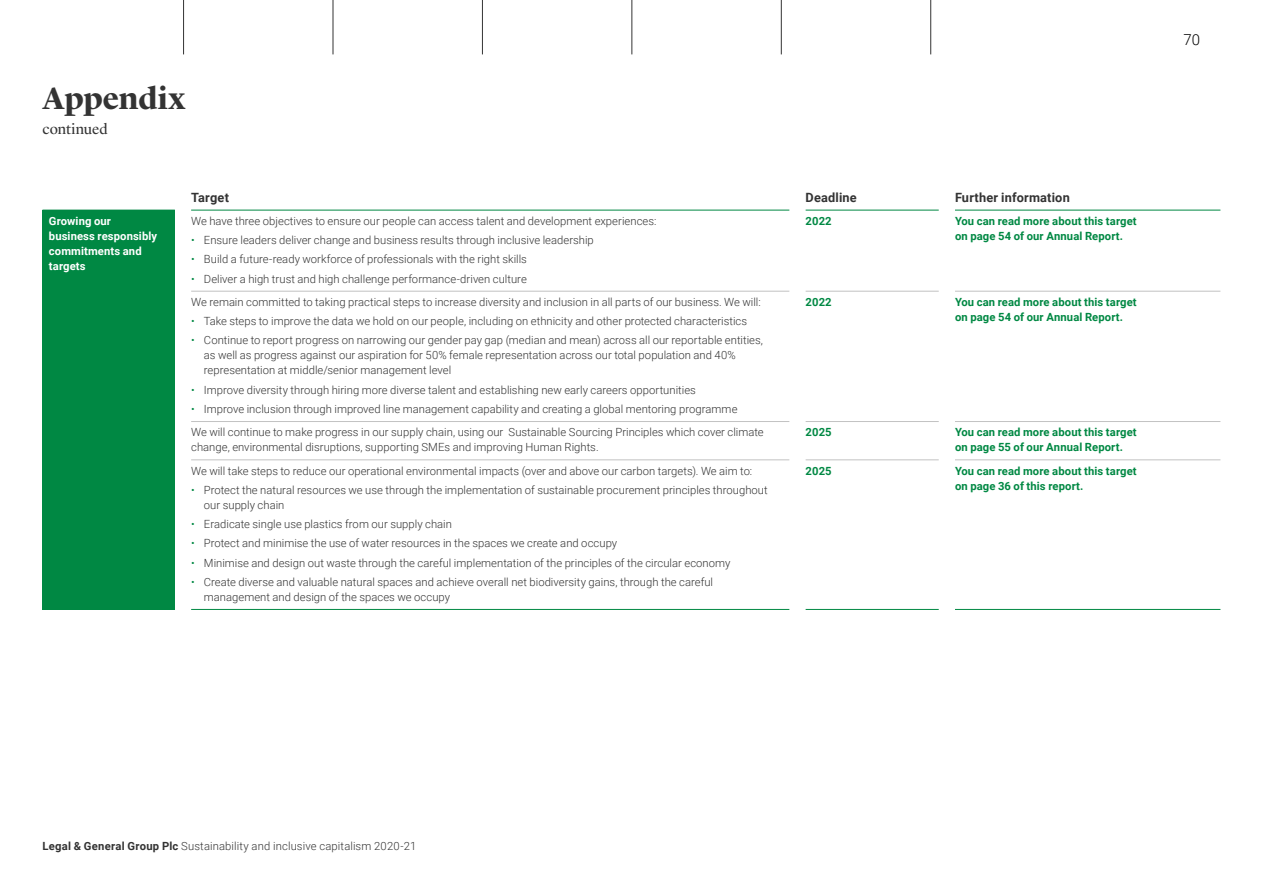
<style>
.page{position:relative;width:1263px;height:893px;background:#fff}
.page>*{position:absolute;margin:0;border:0;box-sizing:border-box;transform-origin:0 0}
.t1{font:700 31.5px "Lyon Display";letter-spacing:-.01em;color:#333}
.t2{font:15px "Lyon Display";color:#333}
.t3{font:300 15px "Roboto";color:#000}
.t4{font:700 12.75px "Roboto";letter-spacing:.015em;color:#333}
.t5{font:300 11.25px/15px "Roboto";color:#333}
.t6{font:700 11.25px/15px "Roboto";letter-spacing:.01em;color:#008843}
.t7{font:700 11.25px/15px "Roboto";letter-spacing:.01em;color:#fff}
.s1{color:#008843}
.s2{font-weight:700}
</style>
<div class="page">
<div style="left:43px;top:210px;width:132px;height:399px;background:#008843"></div>
<hr style="left:43px;top:609px;width:132px;height:1px;background:#008843">
<hr style="left:191px;top:291px;width:598px;height:1px;background:#c2c2c2">
<hr style="left:191px;top:421px;width:598px;height:1px;background:#c2c2c2">
<hr style="left:191px;top:460px;width:598px;height:1px;background:#c2c2c2">
<hr style="left:806px;top:291px;width:133px;height:1px;background:#c2c2c2">
<hr style="left:806px;top:421px;width:133px;height:1px;background:#c2c2c2">
<hr style="left:806px;top:460px;width:133px;height:1px;background:#c2c2c2">
<hr style="left:955px;top:291px;width:265px;height:1px;background:#c2c2c2">
<hr style="left:955px;top:421px;width:265px;height:1px;background:#c2c2c2">
<hr style="left:955px;top:460px;width:265px;height:1px;background:#c2c2c2">
<hr style="left:191px;top:210px;width:598px;height:1px;background:#008843">
<hr style="left:806px;top:210px;width:133px;height:1px;background:#008843">
<hr style="left:955px;top:210px;width:265px;height:1px;background:#008843">
<hr style="left:191px;top:609px;width:598px;height:1px;background:#008843">
<hr style="left:806px;top:609px;width:133px;height:1px;background:#008843">
<hr style="left:955px;top:609px;width:265px;height:1px;background:#008843">
<hr style="left:183px;top:0;width:1px;height:54px;background:#333">
<hr style="left:333px;top:0;width:1px;height:54px;background:#333">
<hr style="left:482px;top:0;width:1px;height:54px;background:#333">
<hr style="left:632px;top:0;width:1px;height:54px;background:#333">
<hr style="left:781px;top:0;width:1px;height:54px;background:#333">
<hr style="left:930px;top:0;width:1px;height:54px;background:#333">
<h1 class="t1" style="left:43px;top:75px;width:145px">Appendix</h1>
<h2 class="t2" style="left:43px;top:118px;width:67px">continued</h2>
<p class="t4" style="left:191px;top:188px;width:39px">Target</p>
<p class="t4" style="left:806px;top:188px;width:53px">Deadline</p>
<p class="t4" style="left:955px;top:188px;width:116px">Further information</p>
<p class="t7" style="left:49px;top:213px;width:110px">Growing our business responsibly commitments and targets</p>
<p class="t5" style="left:191px;top:213px;width:467px">We have three objectives to ensure our people can access talent and development experiences:</p>
<p class="t5" style="left:191px;top:232px;width:404px"><span class="s1">•</span> Ensure leaders deliver change and business results through inclusive leadership</p>
<p class="t5" style="left:191px;top:251px;width:337px"><span class="s1">•</span> Build a future-ready workforce of professionals with the right skills</p>
<p class="t5" style="left:191px;top:271px;width:337px"><span class="s1">•</span> Deliver a high trust and high challenge performance-driven culture</p>
<p class="t5" style="left:191px;top:294px;width:571px">We remain committed to taking practical steps to increase diversity and inclusion in all parts of our business. We will:</p>
<p class="t5" style="left:191px;top:313px;width:557px"><span class="s1">•</span> Take steps to improve the data we hold on our people, including on ethnicity and other protected characteristics</p>
<p class="t5" style="left:204px;top:333px;width:561px;text-indent:-13px"><span class="s1">•</span> Continue to report progress on narrowing our gender pay gap (median and mean) across all our reportable entities, as well as progress against our aspiration for 50% female representation across our total population and 40% representation at middle/senior management level</p>
<p class="t5" style="left:191px;top:382px;width:506px"><span class="s1">•</span> Improve diversity through hiring more diverse talent and establishing new early careers opportunities</p>
<p class="t5" style="left:191px;top:401px;width:548px"><span class="s1">•</span> Improve inclusion through improved line management capability and creating a global mentoring programme</p>
<p class="t6" style="left:806px;top:213px;width:28px">2022</p>
<p class="t6" style="left:955px;top:213px;width:183px">You can read more about this target on page 54 of our Annual Report.</p>
<p class="t6" style="left:806px;top:294px;width:28px">2022</p>
<p class="t6" style="left:955px;top:294px;width:183px">You can read more about this target on page 54 of our Annual Report.</p>
<p class="t5" style="left:191px;top:424px;width:574px">We will continue to make progress in our supply chain, using our Sustainable Sourcing Principles which cover climate change, environmental disruptions, supporting SMEs and improving Human Rights.</p>
<p class="t6" style="left:806px;top:424px;width:28px">2025</p>
<p class="t6" style="left:955px;top:424px;width:183px">You can read more about this target on page 55 of our Annual Report.</p>
<p class="t5" style="left:191px;top:463px;width:563px">We will take steps to reduce our operational environmental impacts (over and above our carbon targets). We aim to:</p>
<p class="t5" style="left:204px;top:482px;width:565px;text-indent:-13px"><span class="s1">•</span> Protect the natural resources we use through the implementation of sustainable procurement principles throughout our supply chain</p>
<p class="t5" style="left:191px;top:516px;width:262px"><span class="s1">•</span> Eradicate single use plastics from our supply chain</p>
<p class="t5" style="left:191px;top:535px;width:427px"><span class="s1">•</span> Protect and minimise the use of water resources in the spaces we create and occupy</p>
<p class="t5" style="left:191px;top:555px;width:541px"><span class="s1">•</span> Minimise and design out waste through the careful implementation of the principles of the circular economy</p>
<p class="t5" style="left:204px;top:574px;width:511px;text-indent:-13px"><span class="s1">•</span> Create diverse and valuable natural spaces and achieve overall net biodiversity gains, through the careful management and design of the spaces we occupy</p>
<p class="t6" style="left:806px;top:463px;width:28px">2025</p>
<p class="t6" style="left:955px;top:463px;width:183px">You can read more about this target on page 36 of this report.</p>
<h2 class="t3" style="left:1183px;top:30px;width:18px">70</h2>
<p class="t5" style="left:43px;top:838px;width:375px"><span class="s2">Legal &amp; General Group Plc</span> Sustainability and inclusive capitalism 2020-21</p>
</div>
